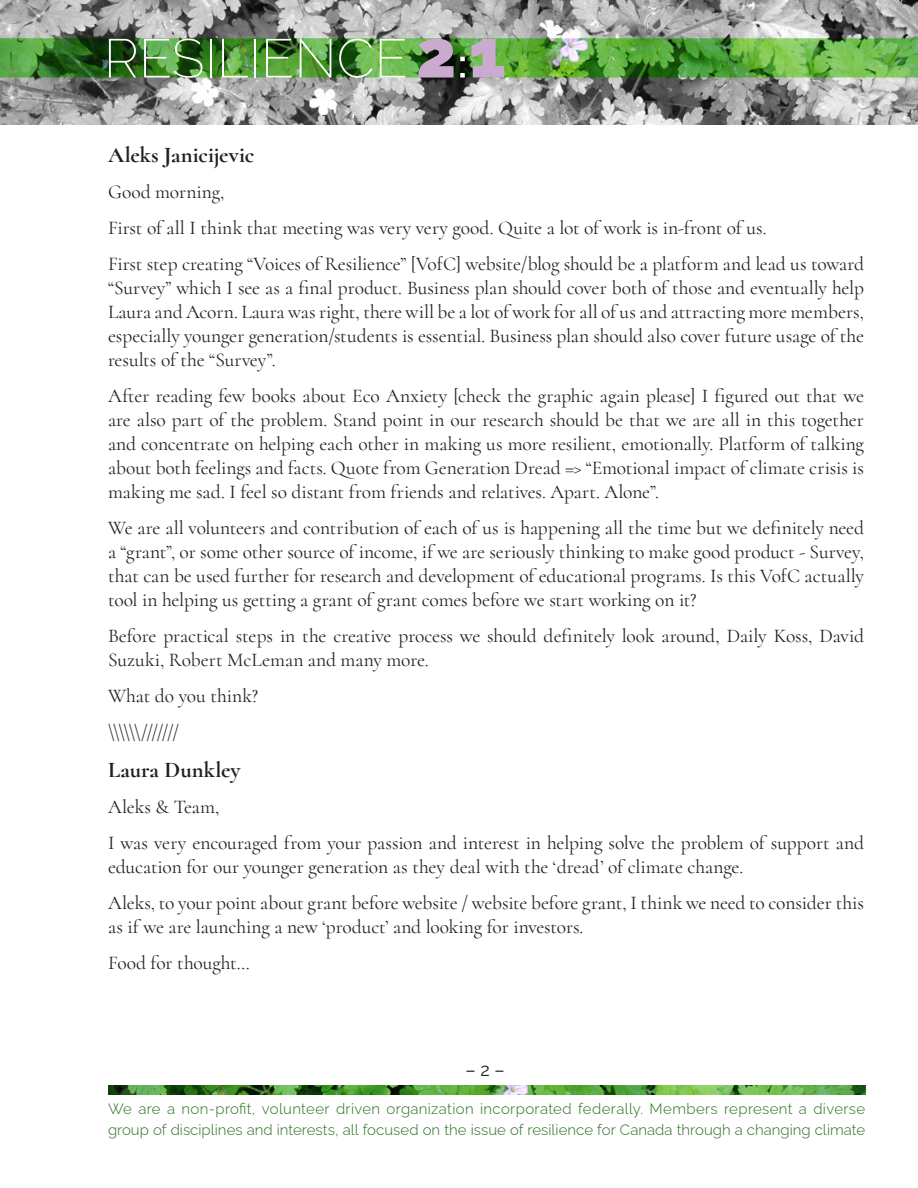
<style>
.page{position:relative;width:918px;height:1188px;background:#fff}
.page>*{position:absolute;margin:0;border:0;box-sizing:border-box;transform-origin:0 0}
.t1{font:200 54.6px "Raleway";color:#fff}
.t2{font:700 22.5px "Cormorant";letter-spacing:.005em;color:#231f20}
.t3{font:19.5px/24px "Cormorant";letter-spacing:-.01em;color:#231f20}
.t4{font:18px "Raleway";color:#231f20}
.t5{font:300 15px/21px "Raleway";letter-spacing:.005em;color:#297020}
.s1{font-weight:900;font-size:66.75px;color:#cbaad0}
.s2{font-weight:500;font-size:40.2px}
.s3{font-weight:900;font-size:67.8px;color:#cbaad0}
</style>
<div class="page">
<img style="left:0;top:0;width:918px;height:124px">
<img style="left:108px;top:1085px;width:757px;height:9px">
<h1 class="t1" style="left:104px;top:26px;width:404px">RESILIENCE<span class="s1">2</span><span class="s2">:</span><span class="s3">1</span></h1>
<p class="t2" style="left:108px;top:141px;width:148px">Aleks Janicijevic</p>
<p class="t3" style="left:108px;top:174px;width:758px;line-height:36px">Good morning,<br>First of all I think that meeting was very very good. Quite a lot of work is in-front of us.<br>First step creating “Voices of Resilience” [VofC] website/blog should be a platform and lead us toward</p>
<p class="t3" style="left:108px;top:276px;width:758px;text-align:justify">“Survey” which I see as a final product. Business plan should cover both of those and eventually help Laura and Acorn. Laura was right, there will be a lot of work for all of us and attracting more members, especially younger generation/students is essential. Business plan should also cover future usage of the results of the “Survey”.</p>
<p class="t3" style="left:108px;top:384px;width:758px;text-align:justify">After reading few books about Eco Anxiety [check the graphic again please] I figured out that we are also part of the problem. Stand point in our research should be that we are all in this together and concentrate on helping each other in making us more resilient, emotionally. Platform of talking about both feelings and facts. Quote from Generation Dread =&gt; “Emotional impact of climate crisis is making me sad. I feel so distant from friends and relatives. Apart. Alone”.</p>
<p class="t3" style="left:108px;top:516px;width:758px;text-align:justify">We are all volunteers and contribution of each of us is happening all the time but we definitely need a “grant”, or some other source of income, if we are seriously thinking to make good product - Survey, that can be used further for research and development of educational programs. Is this VofC actually tool in helping us getting a grant of grant comes before we start working on it?</p>
<p class="t3" style="left:108px;top:624px;width:758px">Before practical steps in the creative process we should definitely look around, Daily Koss, David<br>Suzuki, Robert McLeman and many more.</p>
<p class="t3" style="left:108px;top:678px;width:152px;line-height:36px">What do you think? \\\\\\///////</p>
<p class="t2" style="left:108px;top:756px;width:134px">Laura Dunkley</p>
<p class="t3" style="left:108px;top:789px;width:757px;line-height:36px">Aleks &amp; Team,<br>I was very encouraged from your passion and interest in helping solve the problem of support and</p>
<p class="t3" style="left:108px;top:849px;width:757px;line-height:36px">education for our younger generation as they deal with the ‘dread’ of climate change.<br>Aleks, to your point about grant before website / website before grant, I think we need to consider this</p>
<p class="t3" style="left:108px;top:909px;width:477px;line-height:36px">as if we are launching a new ‘product’ and looking for investors.<br>Food for thought…</p>
<p class="t4" style="left:466px;top:1055px;width:41px">– 2 –</p>
<p class="t5" style="left:108px;top:1096px;width:759px">We are a non-profit, volunteer driven organization incorporated federally. Members represent a diverse group of disciplines and interests, all focused on the issue of resilience for Canada through a changing climate</p>
</div>
